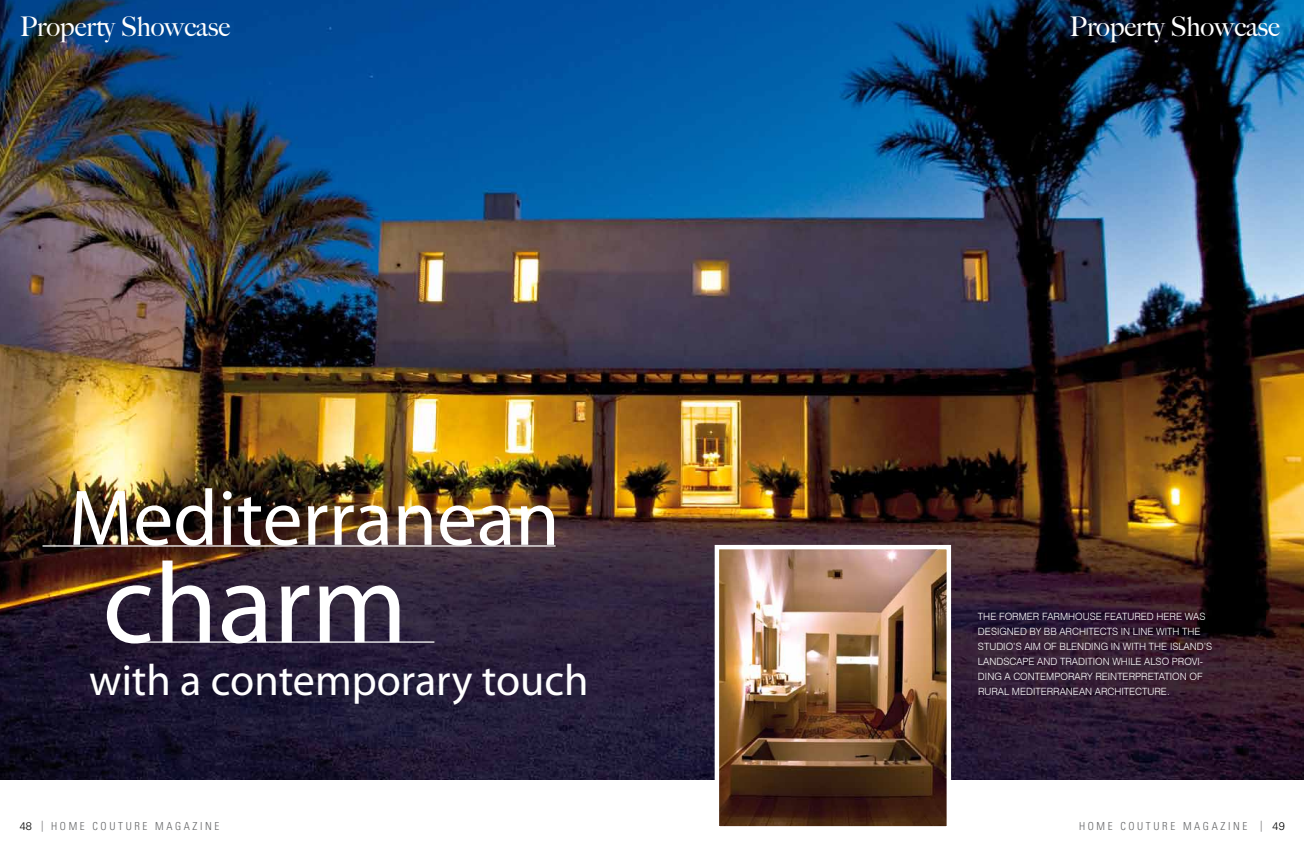
<style>
.page{position:relative;width:1304px;height:851px;background:#fff}
.page>*{position:absolute;margin:0;border:0;box-sizing:border-box;transform-origin:0 0}
.t1{font:115.1px "Myriad Pro";color:#fff}
.t2{font:79.7px "Myriad Pro";color:#fff}
.t3{font:44px "Myriad Pro";color:#fff}
.t4{font:27px "Big Caslon Rom";color:#fff}
.t5{font:300 condensed 11px "Univers";letter-spacing:.24em;color:#646567}
.t6{font:300 10px/15px "Swiss 721 BT";color:#fff}
.s1{font-stretch:normal;color:#000}
</style>
<div class="page">
<img style="left:0;top:0;width:1304px;height:779px">
<hr style="left:43px;top:545px;width:513px;height:1px;background:#fff">
<hr style="left:131px;top:641px;width:303px;height:1px;background:#fff">
<img style="left:720px;top:550px;width:226px;height:275px">
<div style="left:715px;top:545px;width:236px;height:285px;border:4px solid #fff"></div>
<h3 class="t4" style="left:20px;top:10px;width:212px">Property Showcase</h3>
<h3 class="t4" style="left:1070px;top:10px;width:212px">Property Showcase</h3>
<h2 class="t2" style="left:69px;top:469px;width:492px">Mediterranean</h2>
<h1 class="t1" style="left:102px;top:532px;width:306px">charm</h1>
<h3 class="t3" style="left:89px;top:653px;width:501px">with a contemporary touch</h3>
<p class="t6" style="left:978px;top:609px;width:236px">THE FORMER FARMHOUSE FEATURED HERE WAS DESIGNED BY BB ARCHITECTS IN LINE WITH THE STUDIO’S AIM OF BLENDING IN WITH THE ISLAND’S LANDSCAPE AND TRADITION WHILE ALSO PROVI-DING A CONTEMPORARY REINTERPRETATION OF RURAL M EDITERRANEAN ARCHITECTURE.</p>
<p class="t5" style="left:20px;top:819px;width:201px"><span class="s1">48</span> | HOME COUTURE MAGAZINE</p>
<p class="t5" style="left:1079px;top:819px;width:207px">HOME COUTURE MAGAZINE | <span class="s1">49</span></p>
</div>
